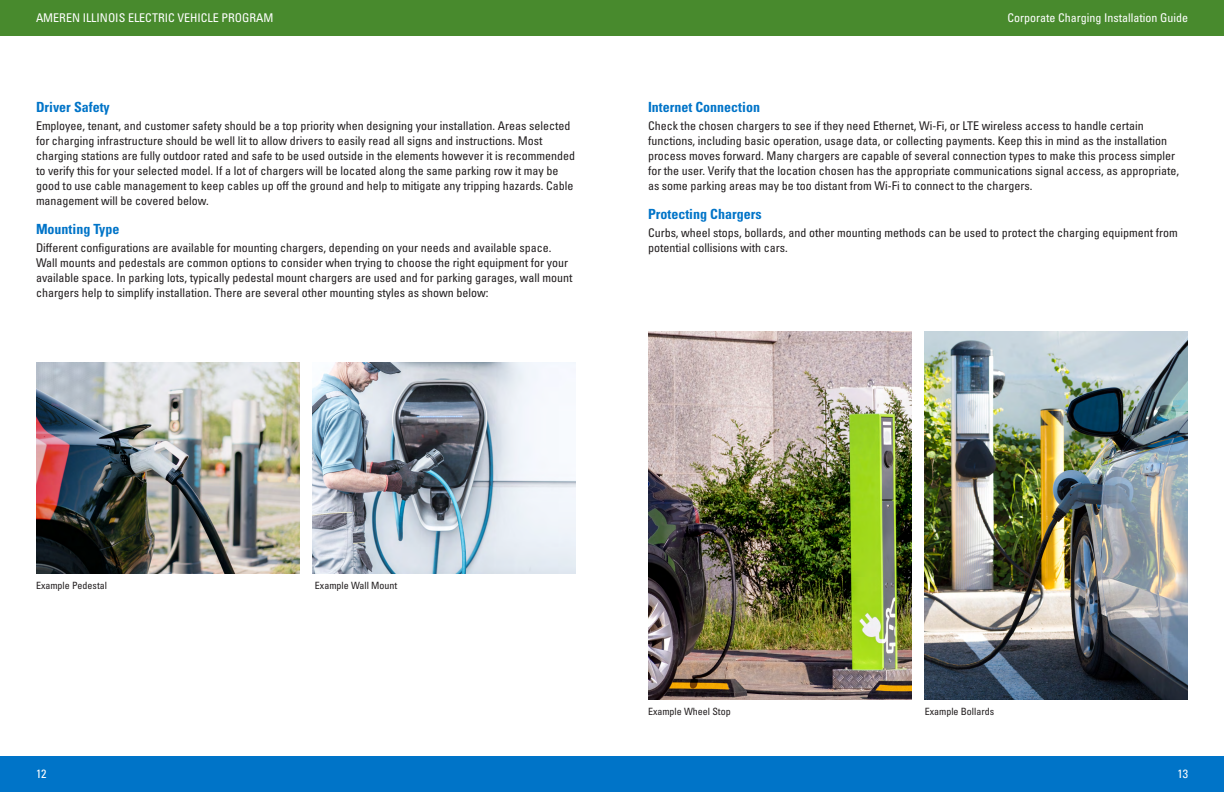
<style>
.page{position:relative;width:1224px;height:792px;background:#fff}
.page>*{position:absolute;margin:0;border:0;box-sizing:border-box;transform-origin:0 0}
.t1{font:700 condensed 14px "Univers LT Pro";color:#0074c8}
.t2{font:condensed 12px/15px "Univers LT Pro";color:#231f20}
.t3{font:condensed 12px "Univers LT Pro";color:#fff}
.t4{font:condensed 10px "Univers LT Pro";color:#231f20}
</style>
<div class="page">
<div style="left:0;top:0;width:612px;height:36px;background:#488a2d"></div>
<div style="left:0;top:756px;width:612px;height:36px;background:#0074c8"></div>
<div style="left:612px;top:0;width:612px;height:36px;background:#488a2d"></div>
<div style="left:612px;top:756px;width:612px;height:36px;background:#0074c8"></div>
<img style="left:36px;top:362px;width:263px;height:212px">
<img style="left:313px;top:362px;width:263px;height:212px">
<img style="left:648px;top:331px;width:263px;height:369px">
<img style="left:925px;top:331px;width:263px;height:369px">
<p class="t3" style="left:36px;top:10px;width:239px">AMEREN ILLINOIS ELECTRIC VEHICLE PROGRAM</p>
<p class="t1" style="left:36px;top:98px;width:75px">Driver Safety</p>
<p class="t2" style="left:36px;top:118px;width:541px">Employee, tenant, and customer safety should be a top priority when designing your installation. Areas selected for charging infrastructure should be well lit to allow drivers to easily read all signs and instructions. Most charging stations are fully outdoor rated and safe to be used outside in the elements however it is recommended to verify this for your selected model. If a lot of chargers will be located along the same parking row it may be good to use cable management to keep cables up off the ground and help to mitigate any tripping hazards. Cable management will be covered below.</p>
<p class="t1" style="left:36px;top:220px;width:85px">Mounting Type</p>
<p class="t2" style="left:36px;top:240px;width:538px">Different configurations are available for mounting chargers, depending on your needs and available space.<br>Wall mounts and pedestals are common options to consider when trying to choose the right equipment for your available space. In parking lots, typically pedestal mount chargers are used and for parking garages, wall mount chargers help to simplify installation. There are several other mounting styles as shown below:</p>
<p class="t3" style="left:1007px;top:10px;width:182px">Corporate Charging Installation Guide</p>
<p class="t1" style="left:648px;top:98px;width:114px">Internet Connection</p>
<p class="t2" style="left:648px;top:118px;width:533px">Check the chosen chargers to see if they need Ethernet, Wi-Fi, or LTE wireless access to handle certain functions, including basic operation, usage data, or collecting payments. Keep this in mind as the installation process moves forward. Many chargers are capable of several connection types to make this process simpler for the user. Verify that the location chosen has the appropriate communications signal access, as appropriate, as some parking areas may be too distant from Wi-Fi to connect to the chargers.</p>
<p class="t1" style="left:648px;top:205px;width:115px">Protecting Chargers</p>
<p class="t2" style="left:648px;top:225px;width:531px">Curbs, wheel stops, bollards, and other mounting methods can be used to protect the charging equipment from potential collisions with cars.</p>
<p class="t4" style="left:36px;top:579px;width:73px">Example Pedestal</p>
<p class="t4" style="left:315px;top:579px;width:84px">Example Wall Mount</p>
<p class="t3" style="left:36px;top:766px;width:12px">12</p>
<p class="t4" style="left:648px;top:705px;width:84px">Example Wheel Stop</p>
<p class="t4" style="left:925px;top:705px;width:71px">Example Bollards</p>
<p class="t3" style="left:1177px;top:766px;width:12px">13</p>
</div>
